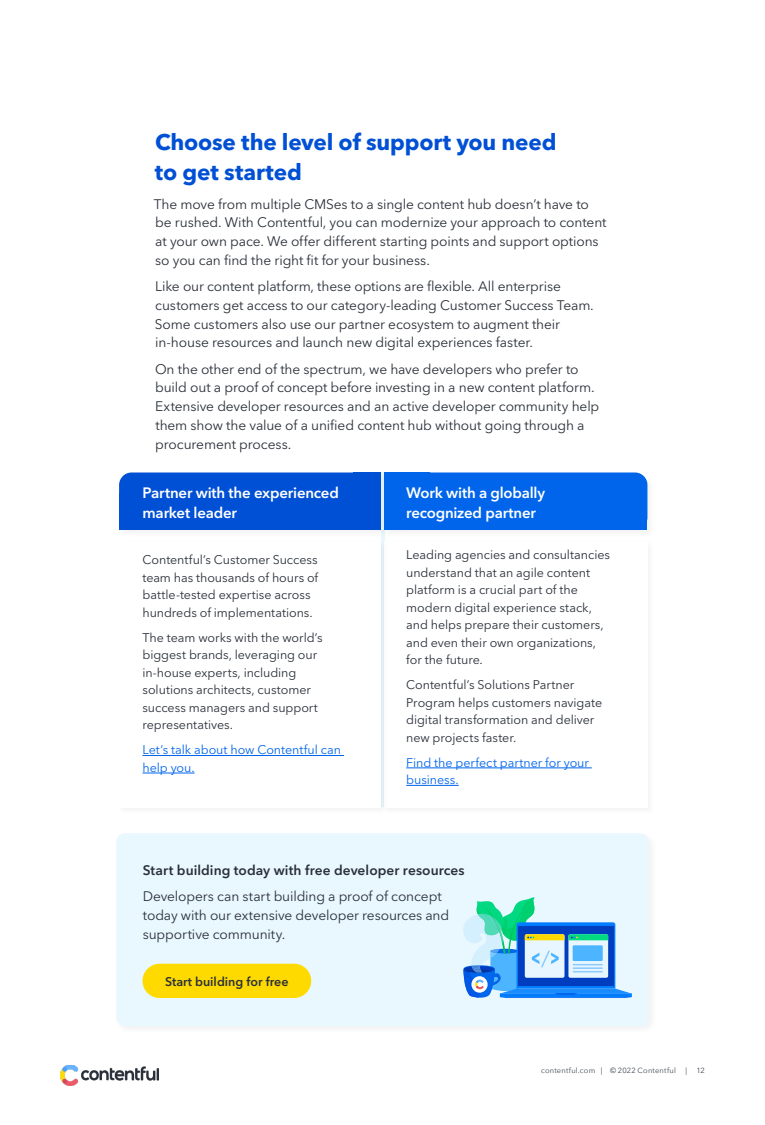
<style>
.page{position:relative;width:765px;height:1125px;background:#fff}
.page>*{position:absolute;margin:0;border:0;box-sizing:border-box;transform-origin:0 0}
.t1{font:700 22.5px/30px "Avenir Next LT Pro";letter-spacing:-.01em;color:#0050d5}
.t2{font:600 15px/20px "Avenir Next LT Pro";letter-spacing:-.015em;color:#fff}
.t3{font:13.75px/18.8px "Avenir Next LT Pro";letter-spacing:-.01em;color:#2a3039}
.t4{font:600 13.75px "Avenir Next LT Pro";letter-spacing:.005em;color:#2a3039}
.t5{font:12.5px/17.5px "Avenir Next LT Pro";letter-spacing:-.005em;color:#2a3039}
.t6{font:12.5px/17.5px "Avenir Next LT Pro";letter-spacing:-.005em;color:#0065eb}
.t7{font:600 12.5px "Avenir Next LT Pro";color:#2a3039}
.t8{font:7.5px "Avenir Next";letter-spacing:.025em;color:#404953}
</style>
<div class="page">
<hr style="left:381px;top:472px;width:3px;height:336px;background:#e9f7ff">
<img style="left:60px;top:1065px;width:99px;height:20px">
<div style="left:117px;top:470px;width:272px;height:68px;background:#fbfbfb"></div>
<div style="left:119px;top:472px;width:262px;height:58px;background:#0050d5;border-radius:12px"></div>
<div style="left:119px;top:494px;width:262px;height:36px;background:#0050d5"></div>
<div style="left:353px;top:472px;width:28px;height:58px;background:#0050d5"></div>
<div style="left:382px;top:470px;width:274px;height:68px;background:#fafafa"></div>
<div style="left:402px;top:472px;width:245px;height:58px;background:#0065eb;border-radius:12px"></div>
<div style="left:402px;top:494px;width:245px;height:36px;background:#0065eb"></div>
<div style="left:384px;top:472px;width:46px;height:58px;background:#0065eb"></div>
<div style="left:117px;top:540px;width:272px;height:276px;background:#000;opacity:.05"></div>
<div style="left:119px;top:542px;width:262px;height:266px;background:#fff"></div>
<hr style="left:406px;top:768px;width:186px;height:1px;background:#0065eb">
<hr style="left:406px;top:785px;width:53px;height:1px;background:#0065eb">
<hr style="left:142px;top:755px;width:202px;height:1px;background:#0065eb">
<hr style="left:142px;top:773px;width:53px;height:1px;background:#0065eb">
<div style="left:114px;top:831px;width:543px;height:203px;background:#fafafa"></div>
<div style="left:116px;top:833px;width:533px;height:193px;background:#e9f7ff;border-radius:9px"></div>
<div style="left:143px;top:964px;width:168px;height:34px;background:#ffda00;border-radius:17px"></div>
<svg style="left:463px;top:897px;width:169px;height:101px"></svg>
<h1 class="t1" style="left:155px;top:127px;width:403px">Choose the level of support you need to get started</h1>
<p class="t3" style="left:154px;top:194px;width:454px">The move from multiple CMSes to a single content hub doesn’t have to be rushed. With Contentful, you can modernize your approach to content at your own pace. We offer different starting points and support options so you can find the right fit for your business.</p>
<p class="t3" style="left:155px;top:277px;width:440px">Like our content platform, these options are flexible. All enterprise customers get access to our category-leading Customer Success Team.<br>Some customers also use our partner ecosystem to augment their in-house resources and launch new digital experiences faster.</p>
<p class="t3" style="left:155px;top:359px;width:446px">On the other end of the spectrum, we have developers who prefer to build out a proof of concept before investing in a new content platform.<br>Extensive developer resources and an active developer community help them show the value of a unified content hub without going through a procurement process.</p>
<p class="t2" style="left:142px;top:483px;width:198px">Partner with the experienced market leader</p>
<p class="t2" style="left:406px;top:483px;width:140px">Work with a globally recognized partner</p>
<p class="t5" style="left:406px;top:546px;width:205px">Leading agencies and consultancies understand that an agile content platform is a crucial part of the modern digital experience stack, and helps prepare their customers, and even their own organizations, for the future.</p>
<p class="t5" style="left:406px;top:676px;width:197px">Contentful’s Solutions Partner<br>Program helps customers navigate digital transformation and deliver new projects faster.</p>
<p class="t6" style="left:406px;top:753px;width:184px">Find the perfect partner for your business.</p>
<p class="t5" style="left:142px;top:551px;width:177px">Contentful’s Customer Success team has thousands of hours of battle-tested expertise across hundreds of implementations.</p>
<p class="t5" style="left:142px;top:629px;width:182px">The team works with the world’s biggest brands, leveraging our in-house experts, including solutions architects, customer success managers and support representatives.</p>
<p class="t6" style="left:142px;top:741px;width:200px">Let’s talk about how Contentful can help you.</p>
<p class="t4" style="left:143px;top:862px;width:323px">Start building today with free developer resources</p>
<p class="t3" style="left:143px;top:887px;width:308px">Developers can start building a proof of concept today with our extensive developer resources and supportive community.</p>
<p class="t7" style="left:165px;top:974px;width:125px">Start building for free</p>
<p class="t8" style="left:541px;top:1064px;width:147px">contentful.com | © 2022 Contentful |</p>
<p class="t8" style="left:696px;top:1064px;width:10px">12</p>
</div>
